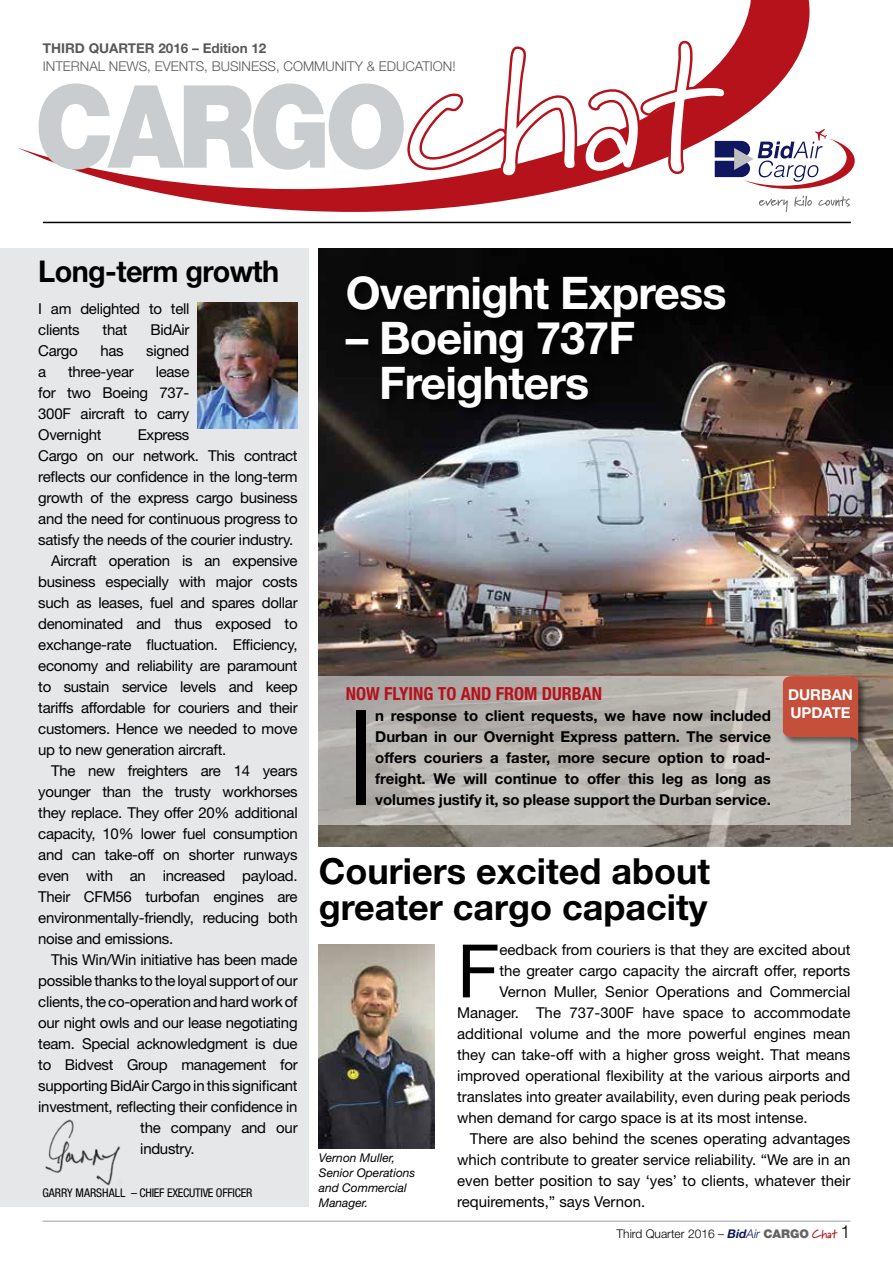
<style>
.page{position:relative;width:893px;height:1263px;background:#fff}
.page>*{position:absolute;margin:0;border:0;box-sizing:border-box;transform-origin:0 0}
.t1{font:300 132.6px "Helvetica Neue LT Std";color:#000}
.t2{font:900 115.2px "Helvetica Neue LT Std";letter-spacing:-.05em;color:#c9cdcf;scale:.9 1}
.t3{font:73.8px "Helvetica Neue LT Std";color:#000}
.t4{font:700 45px/45px "Helvetica Neue LT Std";letter-spacing:-.02em;color:#fff;text-align:center}
.t5{font:700 36px/36px "Helvetica Neue LT Std";color:#000}
.t6{font:700 30px "Helvetica Neue LT Std";letter-spacing:-.02em;color:#000;scale:.96 1}
.t7{font:700 condensed 18px "Helvetica Neue LT Std";color:#b5121b}
.t8{font:15px/21px "Helvetica Neue LT Std";letter-spacing:-.02em;color:#000}
.t9{font:15px "Helvetica Neue LT Std";color:#000}
.t10{font:700 15px/21px "Helvetica Neue LT Std";color:#000;text-align:justify}
.t11{font:700 15px/18px "Helvetica Neue LT Std";color:#fff}
.t12{font:300 13.5px "Helvetica Neue LT Std";color:#58595b}
.t13{font:700 13.5px "Helvetica Neue LT Std";color:#58595b}
.t14{font:italic 12px/15px "Helvetica Neue LT Std";color:#000}
.t15{font:condensed 12px "Helvetica Neue LT Std";letter-spacing:-.02em;color:#000}
.t16{font:300 12px "Helvetica Neue LT Std";color:#000}
.s1{font-family:"Marydale";font-weight:400;font-size:175.8px;color:#fff}
.s2{font-weight:700;font-style:italic;color:#11175e}
.s3{font-style:italic;color:#11175e}
.s4{font-weight:900;color:#636466}
.s5{font-family:"Marydale";font-weight:700;color:#b5121b}
.s6{font-size:18px}
</style>
<div class="page">
<hr style="left:43px;top:222px;width:808px;height:1px;background:#000">
<svg style="left:18px;top:0;width:791px;height:212px"></svg>
<svg style="left:399px;top:17px;width:456px;height:195px"></svg>
<hr style="left:43px;top:1220px;width:807px;height:2px;background:#bcbec0">
<img style="left:319px;top:249px;width:574px;height:597px">
<svg style="left:308px;top:676px;width:542px;height:149px;fill:#b9b5b0"></svg>
<div style="left:0;top:249px;width:308px;height:958px;background:#e6e7e8"></div>
<div style="left:341px;top:272px;width:397px;height:148px;background:#070707"></div>
<img style="left:198px;top:303px;width:100px;height:125px">
<img style="left:45px;top:1119px;width:75px;height:67px">
<img style="left:319px;top:945px;width:116px;height:203px">
<div style="left:782px;top:676px;width:85px;height:76px;background:#000;opacity:.5"></div>
<svg style="left:783px;top:676px;width:75px;height:76px"></svg>
<p class="t13" style="left:43px;top:40px;width:225px">THIRD QUARTER 2016 – Edition 12</p>
<p class="t12" style="left:43px;top:58px;width:414px">INTERNAL NEWS, EVENTS, BUSINESS, COMMUNITY &amp; EDUCATION!</p>
<h2 class="t2" style="left:35px;top:58px;width:757px">CARGO<span class="s1">chat</span></h2>
<h3 class="t6" style="left:38px;top:253px;width:252px">Long-term growth</h3>
<p class="t8" style="left:38px;top:298px;width:153px">I am delighted to tell clients</p>
<p class="t8" style="left:103px;top:319px;width:26px">that</p>
<p class="t8" style="left:150px;top:319px;width:41px">BidAir</p>
<p class="t8" style="left:38px;top:340px;width:41px">Cargo</p>
<p class="t8" style="left:100px;top:340px;width:25px">has</p>
<p class="t8" style="left:146px;top:340px;width:45px">signed</p>
<p class="t8" style="left:38px;top:361px;width:10px">a</p>
<p class="t8" style="left:68px;top:361px;width:67px">three-year</p>
<p class="t8" style="left:38px;top:361px;width:153px;text-align:justify;text-indent:117px">lease for two Boeing 737- 300F aircraft to carry Overnight</p>
<p class="t8" style="left:138px;top:424px;width:53px">Express</p>
<p class="t8" style="left:38px;top:445px;width:261px">Cargo on our network. This contract</p>
<p class="t8" style="left:38px;top:466px;width:261px">reflects our confidence in the long-term</p>
<p class="t8" style="left:38px;top:487px;width:261px">growth of the express cargo business</p>
<p class="t8" style="left:38px;top:508px;width:261px">and the need for continuous progress to</p>
<p class="t8" style="left:38px;top:529px;width:256px">satisfy the needs of the courier industry.</p>
<p class="t8" style="left:51px;top:550px;width:248px">Aircraft operation is an expensive</p>
<p class="t8" style="left:38px;top:571px;width:261px">business especially with major costs</p>
<p class="t8" style="left:38px;top:592px;width:261px">such as leases, fuel and spares dollar</p>
<p class="t8" style="left:38px;top:613px;width:261px">denominated and thus exposed to</p>
<p class="t8" style="left:38px;top:634px;width:261px">exchange-rate fluctuation. Efficiency,</p>
<p class="t8" style="left:38px;top:655px;width:261px">economy and reliability are paramount</p>
<p class="t8" style="left:38px;top:676px;width:261px">to sustain service levels and keep</p>
<p class="t8" style="left:38px;top:697px;width:261px">tariffs affordable for couriers and their</p>
<p class="t8" style="left:38px;top:718px;width:261px">customers. Hence we needed to move</p>
<p class="t8" style="left:38px;top:739px;width:189px">up to new generation aircraft.</p>
<p class="t8" style="left:51px;top:760px;width:248px">The new freighters are 14 years</p>
<p class="t8" style="left:38px;top:781px;width:261px">younger than the trusty workhorses</p>
<p class="t8" style="left:38px;top:802px;width:261px">they replace. They offer 20% additional</p>
<p class="t8" style="left:38px;top:823px;width:261px">capacity, 10% lower fuel consumption</p>
<p class="t8" style="left:38px;top:844px;width:261px">and can take-off on shorter runways</p>
<p class="t8" style="left:38px;top:865px;width:261px">even with an increased payload.</p>
<p class="t8" style="left:38px;top:886px;width:261px">Their CFM56 turbofan engines are</p>
<p class="t8" style="left:38px;top:907px;width:261px">environmentally-friendly, reducing both</p>
<p class="t8" style="left:38px;top:928px;width:136px">noise and emissions.</p>
<p class="t8" style="left:51px;top:949px;width:248px">This Win/Win initiative has been made</p>
<p class="t8" style="left:38px;top:970px;width:261px">possible thanks to the loyal support of our</p>
<p class="t8" style="left:38px;top:991px;width:261px">clients, the co-operation and hard work of</p>
<p class="t8" style="left:38px;top:1012px;width:261px">our night owls and our lease negotiating</p>
<p class="t8" style="left:38px;top:1033px;width:261px">team. Special acknowledgment is due</p>
<p class="t8" style="left:38px;top:1054px;width:261px">to Bidvest Group management for</p>
<p class="t8" style="left:38px;top:1075px;width:261px">supporting BidAir Cargo in this significant</p>
<p class="t8" style="left:38px;top:1096px;width:261px">investment, reflecting their confidence in</p>
<p class="t8" style="left:140px;top:1117px;width:159px">the company and our</p>
<p class="t8" style="left:140px;top:1138px;width:56px">industry.</p>
<p class="t15" style="left:43px;top:1186px;width:211px">GARRY MARSHALL – CHIEF EXECUTIVE OFFICER</p>
<h3 class="t4" style="left:346px;top:269px;width:382px">Overnight Express</h3>
<h3 class="t4" style="left:346px;top:314px;width:291px">– Boeing 737F<br>Freighters</h3>
<p class="t7" style="left:346px;top:683px;width:256px">NOW FLYING TO AND FROM DURBAN</p>
<h1 class="t1" style="left:346px;top:677px;width:31px">I</h1>
<p class="t10" style="left:375px;top:705px;width:397px">n response to client requests, we have now included Durban in our Overnight Express pattern. The service offers couriers a faster, more secure option to road&shy;freight. We will continue to offer this leg as long as volumes justify it, so please support the Durban service.</p>
<p class="t11" style="left:788px;top:685px;width:67px">DURBAN<br>UPDATE</p>
<h3 class="t5" style="left:319px;top:853px;width:393px">Couriers excited about greater cargo capacity</h3>
<p class="t14" style="left:319px;top:1150px;width:98px">Vernon Muller,<br>Senior Operations and Commercial<br>Manager.</p>
<h3 class="t3" style="left:457px;top:927px;width:44px">F</h3>
<p class="t9" style="left:499px;top:941px;width:352px">eedback from couriers is that they are excited about</p>
<p class="t9" style="left:499px;top:962px;width:352px">the greater cargo capacity the aircraft offer, reports</p>
<p class="t9" style="left:499px;top:983px;width:352px">Vernon Muller, Senior Operations and Commercial</p>
<p class="t9" style="left:457px;top:1004px;width:395px">Manager. The 737-300F have space to accommodate</p>
<p class="t9" style="left:457px;top:1025px;width:395px">additional volume and the more powerful engines mean</p>
<p class="t9" style="left:457px;top:1046px;width:395px">they can take-off with a higher gross weight. That means</p>
<p class="t9" style="left:457px;top:1067px;width:395px">improved operational flexibility at the various airports and</p>
<p class="t9" style="left:457px;top:1088px;width:395px">translates into greater availability, even during peak periods</p>
<p class="t9" style="left:457px;top:1109px;width:352px">when demand for cargo space is at its most intense.</p>
<p class="t9" style="left:470px;top:1130px;width:382px">There are also behind the scenes operating advantages</p>
<p class="t9" style="left:457px;top:1151px;width:395px">which contribute to greater service reliability. “We are in an</p>
<p class="t9" style="left:457px;top:1172px;width:395px">even better position to say ‘yes’ to clients, whatever their</p>
<p class="t9" style="left:457px;top:1193px;width:190px">requirements,” says Vernon.</p>
<p class="t16" style="left:617px;top:1227px;width:235px">Third Quarter 2016 – <span class="s2">Bid</span><span class="s3">Air</span> <span class="s4">CARGO</span> <span class="s5">Chat</span> <span class="s6">1</span></p>
</div>
